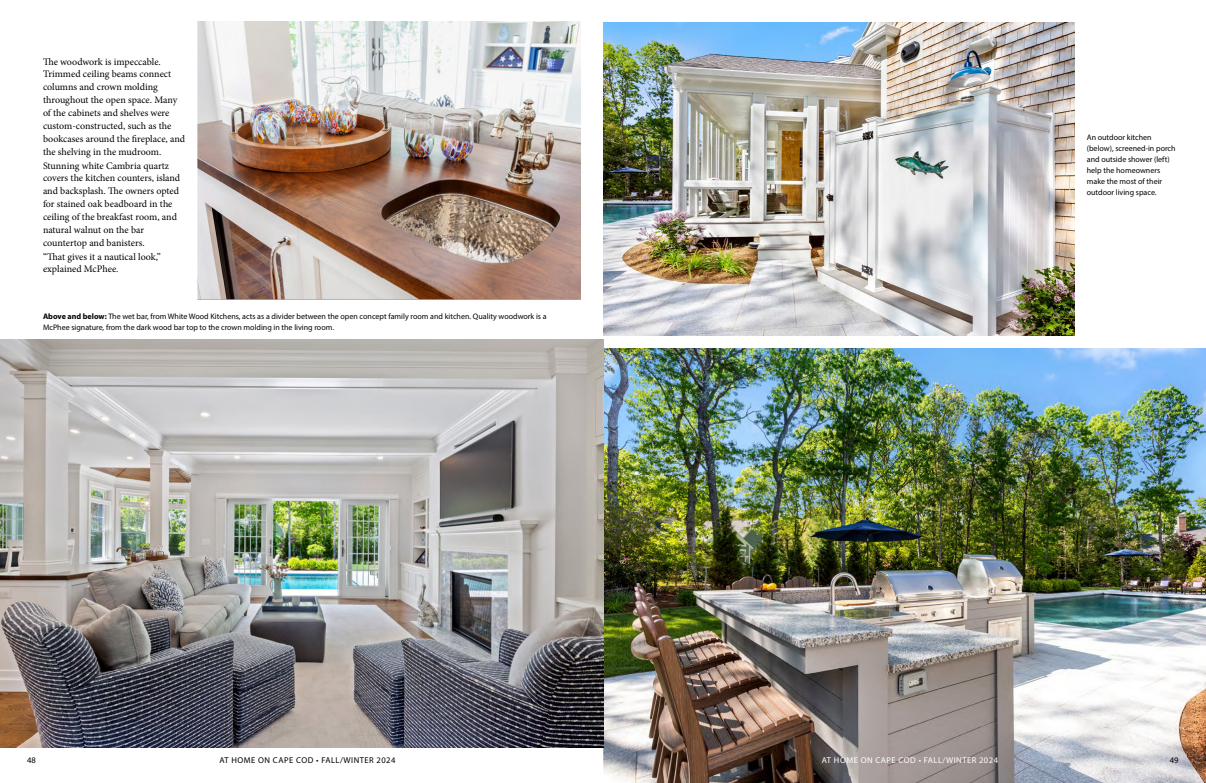
<style>
.page{position:relative;width:1206px;height:783px;background:#fff}
.page>*{position:absolute;margin:0;border:0;box-sizing:border-box;transform-origin:0 0}
.t1{font:10px/13px "Minion Pro";letter-spacing:-.005em;color:#000}
.t2{font:8.5px "Myriad Pro";letter-spacing:.06em;color:#000}
.t3{font:8.5px "Myriad Pro";letter-spacing:.06em;color:#fff}
.t4{font:8px/11px "Myriad Pro";color:#000}
.s1{font-weight:700}
</style>
<div class="page">
<img style="left:604px;top:22px;width:470px;height:314px">
<img style="left:603px;top:349px;width:603px;height:434px">
<img style="left:0;top:339px;width:603px;height:408px">
<img style="left:198px;top:22px;width:383px;height:277px">
<p class="t1" style="left:43px;top:55px;width:144px">The woodwork is impeccable.<br>Trimmed ceiling beams connect columns and crown molding throughout the open space. Many of the cabinets and shelves were custom-constructed, such as the bookcases around the fireplace, and the shelving in the mudroom.<br>Stunning white Cambria quartz covers the kitchen counters, island and backsplash. The owners opted for stained oak beadboard in the ceiling of the breakfast room, and natural walnut on the bar countertop and banisters.<br>“That gives it a nautical look,” explained McPhee.</p>
<p class="t4" style="left:43px;top:310px;width:505px"><span class="s1">Above and below:</span> The wet bar, from White Wood Kitchens, acts as a divider between the open concept family room and kitchen. Quality woodwork is a<br>McPhee signature, from the dark wood bar top to the crown molding in the living room.</p>
<p class="t4" style="left:1087px;top:132px;width:90px">An outdoor kitchen (below), screened-in porch and outside shower (left) help the homeowners make the most of their outdoor living space.</p>
<p class="t2" style="left:27px;top:755px;width:10px">48</p>
<p class="t2" style="left:219px;top:755px;width:178px">AT HOME ON CAPE COD • FALL/WINTER 2024</p>
<p class="t3" style="left:822px;top:755px;width:178px">AT HOME ON CAPE COD • FALL/WINTER 2024</p>
<p class="t2" style="left:1170px;top:755px;width:10px">49</p>
</div>
